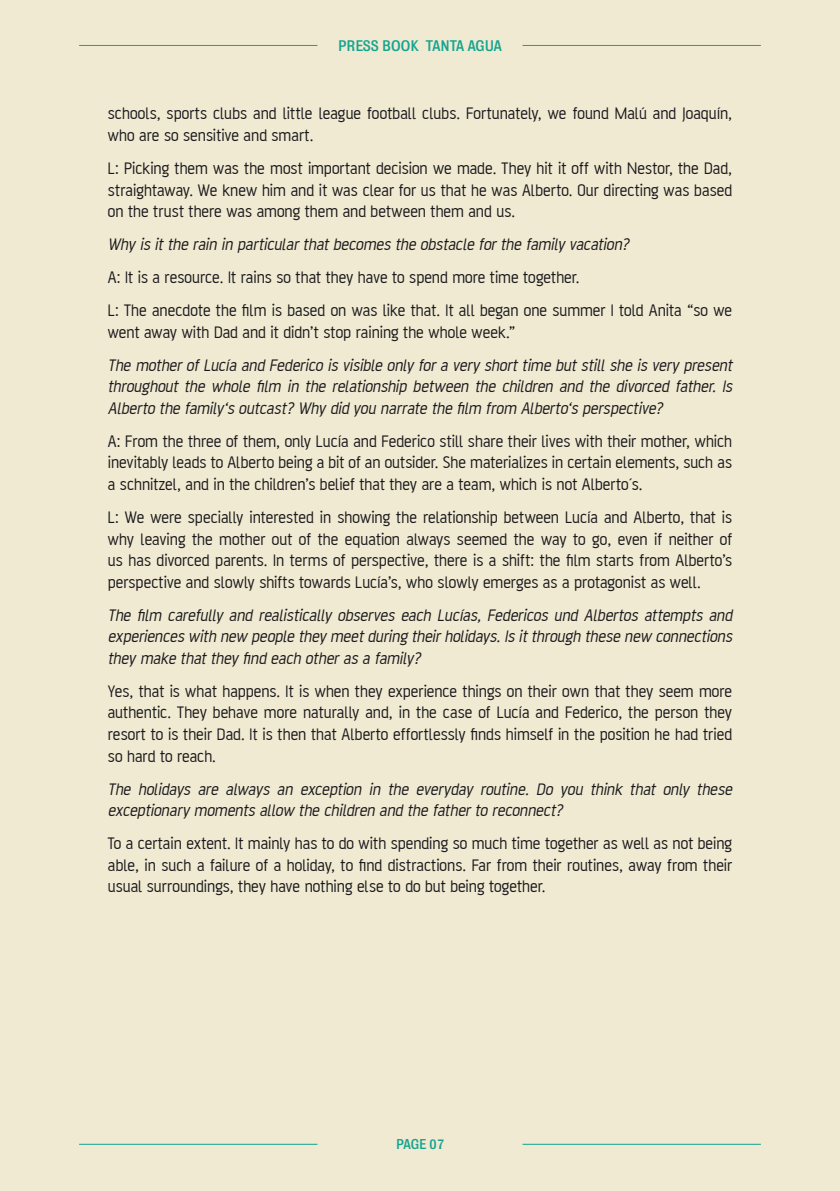
<style>
.page{position:relative;width:840px;height:1191px;background:#fff}
.page>*{position:absolute;margin:0;border:0;box-sizing:border-box;transform-origin:0 0}
.t1{font:18px/21.6px "AF Battersea";color:#1a171c;text-align:justify}
.t2{font:italic 18px/21.6px "AF Battersea";color:#1a171c;text-align:justify}
.t3{font:14px "Bureau Grot Five Three";color:#14a490}
.t4{font:13px "Bureau Grot Five Three";color:#14a490}
.s1{font-size:12.4px}
</style>
<div class="page">
<div style="left:0;top:0;width:839px;height:1191px;background:#efead1"></div>
<hr style="left:79px;top:45px;width:238px;height:1px;background:#14a490">
<hr style="left:522px;top:45px;width:238px;height:1px;background:#14a490">
<hr style="left:79px;top:1143px;width:238px;height:1px;background:#14a490">
<hr style="left:522px;top:1143px;width:238px;height:1px;background:#14a490">
<p class="t3" style="left:338px;top:37px;width:165px">PRESS BOOK TANTA AGUA</p>
<p class="t1" style="left:108px;top:103px;width:625px">schools, sports clubs and little league football clubs. Fortunately, we found Malú and Joaquín, who are so sensitive and smart.</p>
<p class="t1" style="left:108px;top:157px;width:625px">L: Picking them was the most important decision we made. They hit it off with Nestor, the Dad, straightaway. We knew him and it was clear for us that he was Alberto. Our directing was based on the trust there was among them and between them and us.</p>
<p class="t2" style="left:108px;top:233px;width:525px">Why is it the rain in particular that becomes the obstacle for the family vacation?</p>
<p class="t1" style="left:108px;top:261px;width:625px;line-height:33px">A: It is a resource. It rains so that they have to spend more time together.<br>L: The anecdote the film is based on was like that. It all began one summer I told Anita “so we</p>
<p class="t1" style="left:108px;top:321px;width:409px">went away with Dad and it didn’t stop raining the whole week.”</p>
<p class="t2" style="left:108px;top:354px;width:628px">The mother of Lucía and Federico is visible only for a very short time but still she is very present throughout the whole film in the relationship between the children and the divorced father. Is Alberto the family ‘s outcast? Why did you narrate the film from Alberto‘s perspective?</p>
<p class="t1" style="left:108px;top:430px;width:625px">A: From the three of them, only Lucía and Federico still share their lives with their mother, which inevitably leads to Alberto being a bit of an outsider. She materializes in certain elements, such as a schnitzel, and in the children’s belief that they are a team, which is not Alberto´s.</p>
<p class="t1" style="left:108px;top:506px;width:625px">L: We were specially interested in showing the relationship between Lucía and Alberto, that is why leaving the mother out of the equation always seemed the way to go, even if neither of us has divorced parents. In terms of perspective, there is a shift: the film starts from Alberto’s perspective and slowly shifts towards Lucía’s, who slowly emerges as a protagonist as well.</p>
<p class="t2" style="left:108px;top:604px;width:628px">The film carefully and realistically observes each Lucías, Federicos und Albertos attempts and experiences with new people they meetduring theirholidays.Is itthrough these new connections they make that they find each other as a family?</p>
<p class="t1" style="left:108px;top:680px;width:625px">Yes, that is what happens. It is when they experience things on their own that they seem more authentic. They behave more naturally and, in the case of Lucía and Federico, the person they resort to is their Dad. It is then that Alberto effortlessly finds himself in the position he had tried so hard to reach.</p>
<p class="t2" style="left:108px;top:778px;width:628px">The holidays are always an exception in the everyday routine. Do you think that only these exceptionary moments allow the children and the father to reconnect?</p>
<p class="t1" style="left:108px;top:832px;width:625px">To a certain extent. It mainly has to do with spending so much time together as well as not being able, in such a failure of a holiday, to find distractions. Far from their routines, away from their usual surroundings, they have nothing else to do but being together.</p>
<p class="t4" style="left:396px;top:1136px;width:49px">PAGE <span class="s1">07</span></p>
</div>
